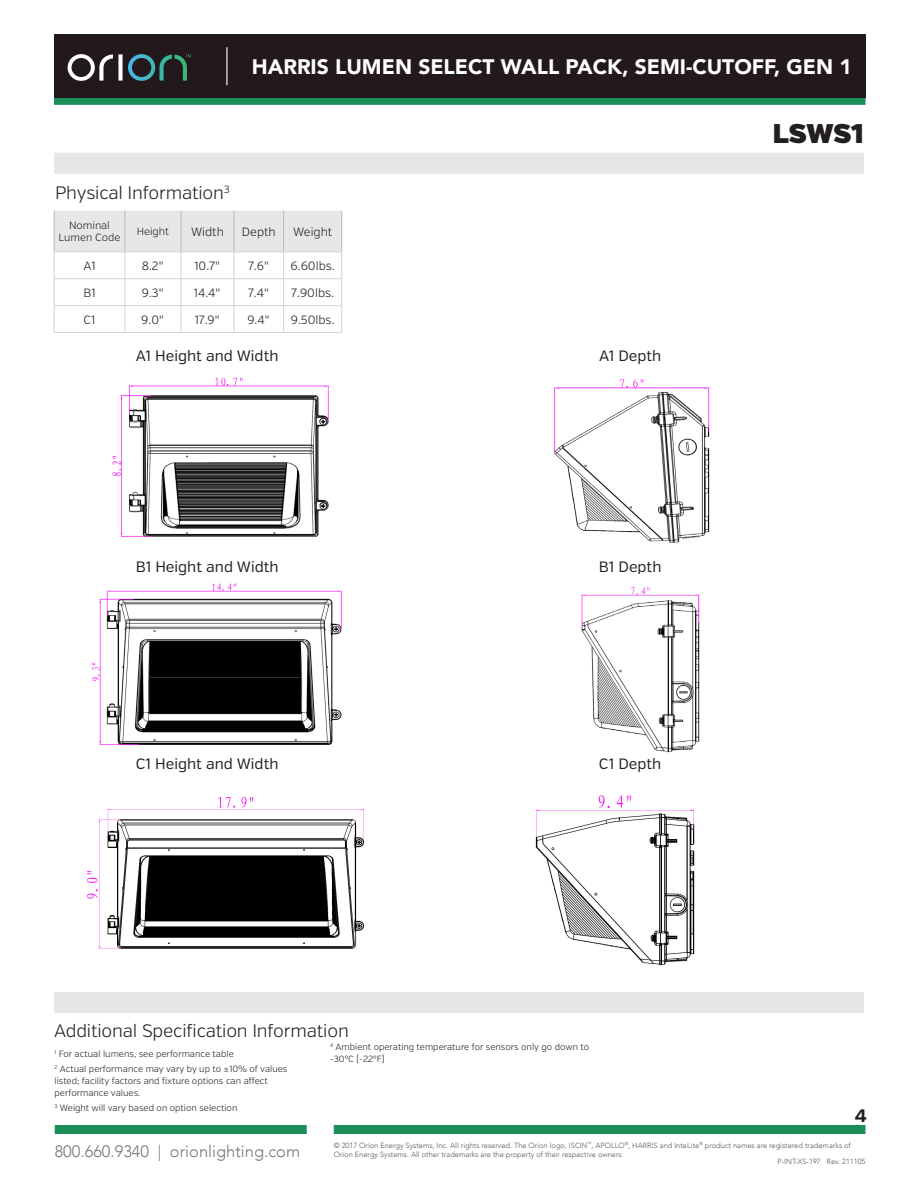
<style>
.page{position:relative;width:918px;height:1188px;background:#fff}
.page>*{position:absolute;margin:0;border:0;box-sizing:border-box;transform-origin:0 0}
.H1___Verb_Ultra_18pt{font:27px "Verb Ultra";letter-spacing:-.005em;color:#231f20}
.PRODUCT_NAME___Aveni{font:900 21px "Avenir";color:#fff}
.H3___Verb_Lt_12_pt_1{font:300 18px "Verb";letter-spacing:-.01em;color:#231f20}
.H1___Verb_Ultra_18pt-2{font:700 18px "Verb";color:#231f20}
.t1{font:300 16.5px "Avenir";color:#76787b}
.H1___Verb_Ultra_18pt-3{font:15px "Verb";color:#231f20}
.TableText9pt_ctr{font:300 12px "Verb";color:#231f20}
.Table_Header{font:300 12px "Verb";color:#231f20}
.t2{font:300 10.5px/12px "Verb";color:#231f20;text-align:center}
.Footnote___Verb_Lt_7{font:300 9px/12px "Verb";color:#231f20}
.Copywrite___Avenir_L{font:300 7.5px "Avenir";color:#585a5c}
</style>
<div class="page">
<div style="left:54px;top:96px;width:812px;height:9px;background:#1b8f58"></div>
<div style="left:54px;top:34px;width:812px;height:63px;background:#23191c"></div>
<svg style="left:68px;top:54px;width:45px;height:27px"></svg>
<div style="left:118px;top:54px;width:5px;height:27px;background:#fff"></div>
<svg style="left:128px;top:54px;width:63px;height:27px"></svg>
<hr style="left:226px;top:47px;width:2px;height:38px;background:#fff">
<div style="left:55px;top:1125px;width:252px;height:9px;background:#1b8f58"></div>
<div style="left:334px;top:1125px;width:532px;height:9px;background:#1b8f58"></div>
<div style="left:54px;top:992px;width:810px;height:21px;background:#e6e7e9"></div>
<hr style="left:54px;top:332px;width:71px;height:1px;background:#d1d2d4">
<hr style="left:125px;top:332px;width:56px;height:1px;background:#d1d2d4">
<hr style="left:234px;top:332px;width:50px;height:1px;background:#d1d2d4">
<hr style="left:284px;top:332px;width:58px;height:1px;background:#d1d2d4">
<svg style="left:54px;top:211px;width:288px;height:121px"></svg>
<hr style="left:181px;top:332px;width:53px;height:1px;background:#d1d2d4">
<div style="left:54px;top:153px;width:810px;height:21px;background:#e6e7e9"></div>
<img style="left:535px;top:795px;width:160px;height:171px">
<img style="left:86px;top:796px;width:278px;height:153px">
<img style="left:581px;top:587px;width:119px;height:166px">
<img style="left:92px;top:583px;width:250px;height:162px">
<img style="left:554px;top:379px;width:156px;height:164px">
<img style="left:112px;top:377px;width:217px;height:160px">
<p class="PRODUCT_NAME___Aveni" style="left:252px;top:49px;width:601px">HARRIS LUMEN SELECT WALL PACK, SEMI-CUTOFF, GEN 1</p>
<p class="H3___Verb_Lt_12_pt_1" style="left:55px;top:182px;width:176px">Physical Information<sup>3</sup></p>
<p class="t2" style="left:59px;top:220px;width:63px">Nominal<br>Lumen Code</p>
<p class="t2" style="left:137px;top:226px;width:34px">Height</p>
<p class="Table_Header" style="left:191px;top:225px;width:34px">Width</p>
<p class="Table_Header" style="left:242px;top:225px;width:35px">Depth</p>
<p class="Table_Header" style="left:293px;top:225px;width:41px">Weight</p>
<p class="TableText9pt_ctr" style="left:83px;top:259px;width:14px">A1</p>
<p class="TableText9pt_ctr" style="left:142px;top:259px;width:24px">8.2"</p>
<p class="TableText9pt_ctr" style="left:194px;top:259px;width:28px">10.7"</p>
<p class="TableText9pt_ctr" style="left:248px;top:259px;width:23px">7.6"</p>
<p class="TableText9pt_ctr" style="left:291px;top:259px;width:46px">6.60lbs.</p>
<p class="TableText9pt_ctr" style="left:83px;top:286px;width:14px">B1</p>
<p class="TableText9pt_ctr" style="left:142px;top:286px;width:24px">9.3"</p>
<p class="TableText9pt_ctr" style="left:194px;top:286px;width:28px">14.4"</p>
<p class="TableText9pt_ctr" style="left:248px;top:286px;width:23px">7.4"</p>
<p class="TableText9pt_ctr" style="left:291px;top:286px;width:44px">7.90lbs.</p>
<p class="TableText9pt_ctr" style="left:84px;top:313px;width:13px">C1</p>
<p class="TableText9pt_ctr" style="left:141px;top:313px;width:25px">9.0"</p>
<p class="TableText9pt_ctr" style="left:195px;top:313px;width:27px">17.9"</p>
<p class="TableText9pt_ctr" style="left:247px;top:313px;width:24px">9.4"</p>
<p class="TableText9pt_ctr" style="left:291px;top:313px;width:45px">9.50lbs.</p>
<p class="H1___Verb_Ultra_18pt-3" style="left:136px;top:347px;width:144px">A1 Height and Width</p>
<p class="H1___Verb_Ultra_18pt-3" style="left:599px;top:347px;width:64px">A1 Depth</p>
<p class="H1___Verb_Ultra_18pt-3" style="left:136px;top:558px;width:144px">B1 Height and Width</p>
<p class="H1___Verb_Ultra_18pt-3" style="left:599px;top:558px;width:64px">B1 Depth</p>
<p class="H1___Verb_Ultra_18pt-3" style="left:136px;top:755px;width:144px">C1 Height and Width</p>
<p class="H1___Verb_Ultra_18pt-3" style="left:599px;top:755px;width:64px">C1 Depth</p>
<p class="H3___Verb_Lt_12_pt_1" style="left:54px;top:1020px;width:296px">Additional Specification Information</p>
<p class="Footnote___Verb_Lt_7" style="left:54px;top:1048px;width:181px"><sup>1</sup> For actual lumens, see performance table</p>
<p class="Footnote___Verb_Lt_7" style="left:54px;top:1063px;width:235px"><sup>2</sup> Actual performance may vary by up to ±10% of values listed; facility factors and fixture options can affect performance values.</p>
<p class="Footnote___Verb_Lt_7" style="left:54px;top:1102px;width:184px"><sup>3</sup> Weight will vary based on option selection</p>
<p class="Footnote___Verb_Lt_7" style="left:330px;top:1041px;width:261px"><sup>4</sup> Ambient operating temperature for sensors only go down to -30ºC (-22ºF)</p>
<p class="H1___Verb_Ultra_18pt" style="left:773px;top:117px;width:92px">LSWS1</p>
<p class="H1___Verb_Ultra_18pt-2" style="left:855px;top:1104px;width:14px">4</p>
<p class="Copywrite___Avenir_L" style="left:334px;top:1140px;width:519px">© 2017 Orion Energy Systems, Inc. All rights reserved. The Orion logo, ISON<sup>™</sup>, APOLLO<sup>®</sup>, HARRIS and InteLite<sup>®</sup> product names are registered trademarks of</p>
<h3 class="t1" style="left:55px;top:1141px;width:247px">800.660.9340 | orionlighting.com</h3>
<p class="Copywrite___Avenir_L" style="left:334px;top:1149px;width:292px">Orion Energy Systems. All other trademarks are the property of their respective owners.</p>
<p class="Copywrite___Avenir_L" style="left:777px;top:1157px;width:90px">P-INT-XS-197 Rev. 211105</p>
</div>
